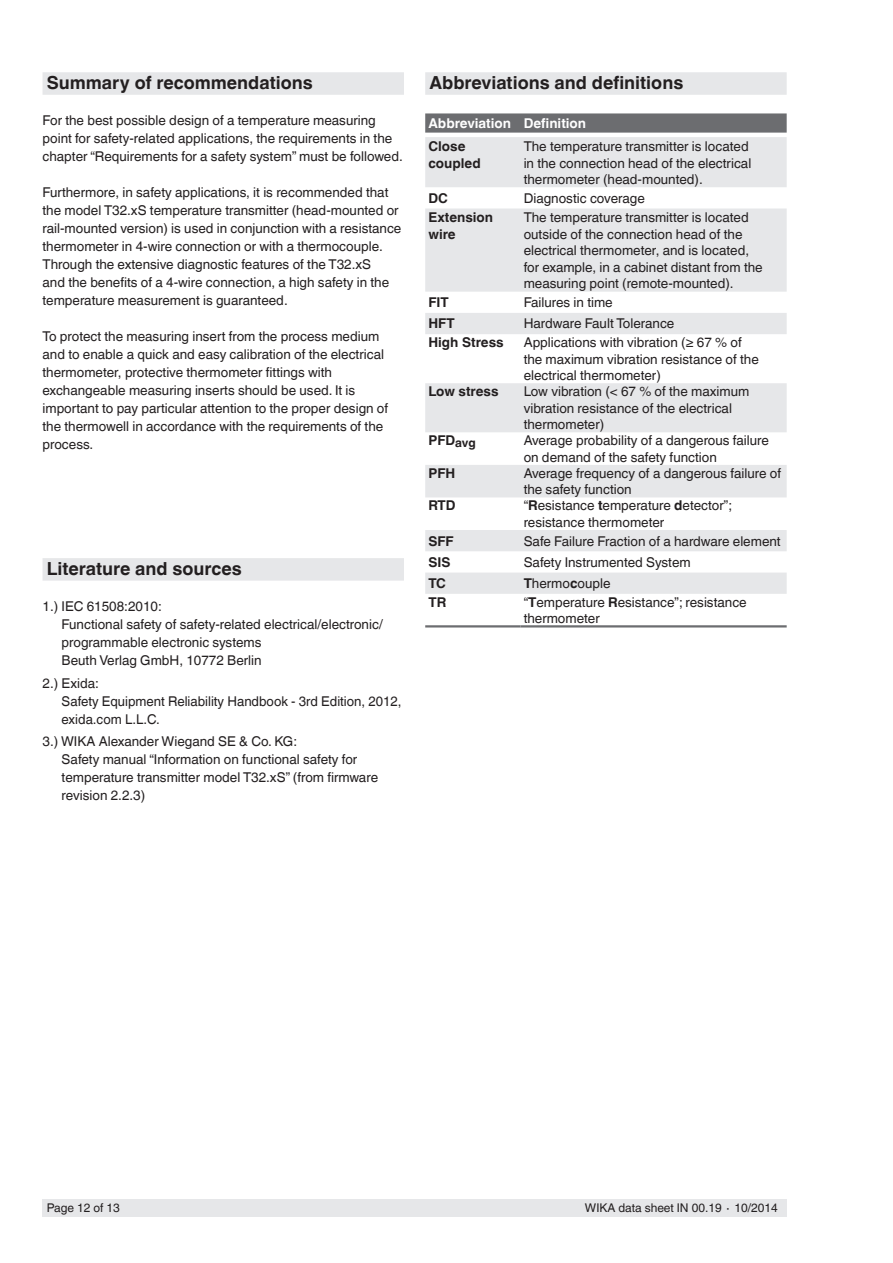
<style>
.page{position:relative;width:893px;height:1263px;background:#fff}
.page>*{position:absolute;margin:0;border:0;box-sizing:border-box;transform-origin:0 0}
.t1{font:700 18px "Helvetica World";color:#231f20}
.t2{font:13.5px/18px "Helvetica World";color:#231f20}
.t3{font:700 13.5px/16.5px "Helvetica World";color:#231f20}
.t4{font:700 13.5px "Helvetica World";color:#fff}
.t5{font:12px "Helvetica World";color:#231f20}
.s1{font-weight:700}
</style>
<div class="page">
<div style="left:43px;top:1199px;width:744px;height:17px;background:#e6e7e9"></div>
<div style="left:43px;top:72px;width:361px;height:23px;background:#e6e7e9"></div>
<div style="left:425px;top:72px;width:362px;height:23px;background:#e6e7e9"></div>
<svg style="left:425px;top:113px;width:362px;height:20px;background:#727376"></svg>
<svg style="left:425px;top:137px;width:362px;height:457px;fill:#e6e7e9"></svg>
<hr style="left:425px;top:625px;width:95px;height:2px;background:#6c6d70">
<hr style="left:520px;top:625px;width:267px;height:2px;background:#6c6d70">
<div style="left:43px;top:558px;width:361px;height:23px;background:#e6e7e9"></div>
<h1 class="t1" style="left:47px;top:73px;width:268px">Summary of recommendations</h1>
<p class="t2" style="left:43px;top:112px;width:362px">For the best possible design of a temperature measuring point for safety-related applications, the requirements in the chapter “Requirements for a safety system” must be followed.</p>
<p class="t2" style="left:43px;top:184px;width:360px">Furthermore, in safety applications, it is recommended that the model T32.xS temperature transmitter (head-mounted or rail-mounted version) is used in conjunction with a resistance thermometer in 4-wire connection or with a thermocouple.<br>Through the extensive diagnostic features of the T32.xS<br>and the benefits of a 4-wire connection, a high safety in the temperature measurement is guaranteed.</p>
<p class="t2" style="left:43px;top:328px;width:347px">To protect the measuring insert from the process medium and to enable a quick and easy calibration of the electrical thermometer, protective thermometer fittings with exchangeable measuring inserts should be used. It is important to pay particular attention to the proper design of the thermowell in accordance with the requirements of the process.</p>
<h1 class="t1" style="left:47px;top:559px;width:197px">Literature and sources</h1>
<p class="t2" style="left:62px;top:598px;width:323px;text-indent:-19px">1.) IEC 61508:2010:<br>Functional safety of safety-related electrical/electronic/ programmable electronic systems<br>Beuth Verlag GmbH, 10772 Berlin</p>
<p class="t2" style="left:62px;top:674px;width:341px;text-indent:-19px">2.) Exida:<br>Safety Equipment Reliability Handbook - 3rd Edition, 2012, exida.com L.L.C.</p>
<p class="t2" style="left:62px;top:733px;width:318px;text-indent:-19px">3.) WIKA Alexander Wiegand SE &amp; Co. KG:<br>Safety manual “Information on functional safety for temperature transmitter model T32.xS” (from firmware revision 2.2.3)</p>
<h1 class="t1" style="left:429px;top:73px;width:255px">Abbreviations and definitions</h1>
<p class="t4" style="left:428px;top:115px;width:159px">Abbreviation Definition</p>
<p class="t3" style="left:428px;top:138px;width:54px">Close coupled</p>
<p class="t2" style="left:524px;top:138px;width:229px;line-height:16.5px">The temperature transmitter is located in the connection head of the electrical thermometer (head-mounted).</p>
<p class="t3" style="left:428px;top:190px;width:21px">DC</p>
<p class="t2" style="left:524px;top:189px;width:123px">Diagnostic coverage</p>
<p class="t3" style="left:428px;top:210px;width:66px">Extension wire</p>
<p class="t2" style="left:524px;top:210px;width:240px;line-height:16.5px">The temperature transmitter is located outside of the connection head of the electrical thermometer, and is located, for example, in a cabinet distant from the measuring point (remote-mounted).</p>
<p class="t3" style="left:428px;top:294px;width:22px">FIT</p>
<p class="t2" style="left:524px;top:293px;width:91px">Failures in time</p>
<p class="t3" style="left:428px;top:315px;width:28px">HFT</p>
<p class="t2" style="left:524px;top:315px;width:152px">Hardware Fault Tolerance</p>
<p class="t3" style="left:428px;top:334px;width:77px">High Stress</p>
<p class="t2" style="left:524px;top:334px;width:237px;line-height:16.5px">Applications with vibration (≥ 67 % of the maximum vibration resistance of the electrical thermometer)</p>
<p class="t3" style="left:428px;top:383px;width:72px">Low stress</p>
<p class="t2" style="left:524px;top:383px;width:227px;line-height:16.5px">Low vibration (&lt; 67 % of the maximum vibration resistance of the electrical thermometer)</p>
<p class="t3" style="left:428px;top:432px;width:49px">PFD<sub>avg</sub></p>
<p class="t2" style="left:524px;top:432px;width:247px;line-height:16.5px">Average probability of a dangerous failure on demand of the safety function</p>
<p class="t3" style="left:428px;top:465px;width:28px">PFH</p>
<p class="t2" style="left:524px;top:465px;width:259px;line-height:16.5px">Average frequency of a dangerous failure of the safety function</p>
<p class="t3" style="left:428px;top:497px;width:29px">RTD</p>
<p class="t2" style="left:524px;top:497px;width:210px;line-height:16.5px">“<span class="s1">R</span>esistance <span class="s1">t</span>emperature <span class="s1">d</span>etector”; resistance thermometer</p>
<p class="t3" style="left:428px;top:533px;width:27px">SFF</p>
<p class="t2" style="left:524px;top:532px;width:258px">Safe Failure Fraction of a hardware element</p>
<p class="t3" style="left:428px;top:554px;width:24px">SIS</p>
<p class="t2" style="left:524px;top:553px;width:169px">Safety Instrumented System</p>
<p class="t3" style="left:428px;top:575px;width:19px">TC</p>
<p class="t2" style="left:524px;top:574px;width:88px"><span class="s1">T</span>hermo<span class="s1">c</span>ouple</p>
<p class="t3" style="left:428px;top:594px;width:19px">TR</p>
<p class="t2" style="left:524px;top:594px;width:225px;line-height:16.5px">“<span class="s1">T</span>emperature <span class="s1">R</span>esistance”; resistance thermometer</p>
<p class="t5" style="left:47px;top:1201px;width:74px">Page 12 of 13</p>
<p class="t5" style="left:585px;top:1201px;width:195px">WIKA data sheet IN 00.19 ∙ 10/2014</p>
</div>
